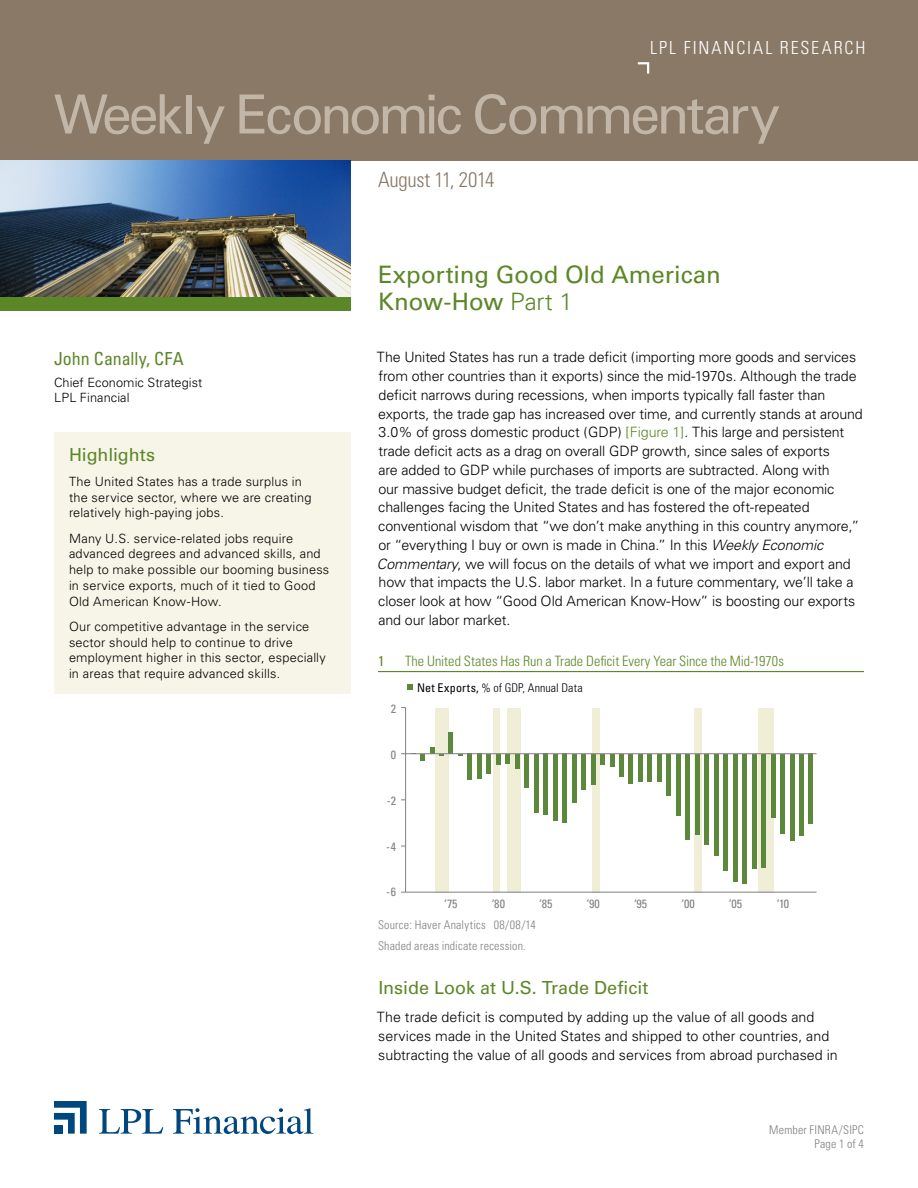
<style>
.page{position:relative;width:918px;height:1188px;background:#fff}
.page>*{position:absolute;margin:0;border:0;box-sizing:border-box;transform-origin:0 0}
.t1{font:54px "Univers";letter-spacing:-.06em;color:#c2b6a8}
.t2{font:24px/27px "Univers";color:#5c8727}
.t3{font:300 condensed 21px "Univers";letter-spacing:-.015em;color:#8a7967}
.t4{font:18px "Univers";color:#5c8727}
.t5{font:300 condensed 18px "Univers";letter-spacing:.11em;color:#fff}
.t6{font:condensed 18px "Univers";color:#5c8727}
.t7{font:300 14.25px/18.8px "Univers";letter-spacing:-.005em;color:#000}
.t8{font:300 condensed 14.25px "Univers";color:#5c8727}
.t9{font:condensed 14.25px "Univers";color:#5c8727}
.t10{font:300 12.75px/15.8px "Univers";letter-spacing:.015em;color:#000}
.t11{font:300 condensed 12px/14.2px "Univers";letter-spacing:.015em;color:#807f83;text-align:right}
.t12{font:condensed 12px "Univers";letter-spacing:.005em;color:#807f83}
.t13{font:300 condensed 12px "Univers";letter-spacing:.01em;color:#000}
.s1{font-weight:300}
.s2{color:#5c8727}
.s3{font-style:italic}
.s4{font-weight:400}
</style>
<div class="page">
<svg style="left:99px;top:1109px;width:64px;height:25px"></svg>
<svg style="left:173px;top:1108px;width:140px;height:26px"></svg>
<svg style="left:54px;top:1101px;width:33px;height:33px"></svg>
<div style="left:54px;top:1125px;width:9px;height:9px;background:#00467f"></div>
<div style="left:0;top:0;width:918px;height:160px;background:#8a7967"></div>
<img style="left:0;top:160px;width:351px;height:137px">
<div style="left:0;top:297px;width:351px;height:13px;background:#5c8727"></div>
<svg style="left:637px;top:62px;width:13px;height:12px"></svg>
<div style="left:54px;top:432px;width:297px;height:261px;background:#f7f5e8"></div>
<hr style="left:378px;top:671px;width:486px;height:1px;background:#5c8727">
<svg style="left:407px;top:685px;width:6px;height:5px"></svg>
<div style="left:758px;top:708px;width:15px;height:184px;background:#f1eed7"></div>
<div style="left:694px;top:708px;width:8px;height:184px;background:#f1eed7"></div>
<div style="left:592px;top:708px;width:8px;height:184px;background:#f1eed7"></div>
<div style="left:508px;top:708px;width:13px;height:184px;background:#f1eed7"></div>
<div style="left:493px;top:708px;width:7px;height:184px;background:#f1eed7"></div>
<div style="left:435px;top:708px;width:14px;height:184px;background:#f1eed7"></div>
<svg style="left:401px;top:748px;width:43px;height:13px"></svg>
<hr style="left:449px;top:733px;width:4px;height:21px;background:#5c883c">
<hr style="left:468px;top:754px;width:4px;height:26px;background:#5c883c">
<div style="left:477px;top:754px;width:5px;height:25px;background:#5c883c"></div>
<hr style="left:487px;top:754px;width:4px;height:20px;background:#5c883c">
<div style="left:496px;top:754px;width:5px;height:11px;background:#5c883c"></div>
<svg style="left:506px;top:754px;width:4px;height:9px"></svg>
<div style="left:515px;top:754px;width:5px;height:14px;background:#5c883c"></div>
<div style="left:524px;top:754px;width:5px;height:34px;background:#5c883c"></div>
<div style="left:534px;top:754px;width:5px;height:59px;background:#5c883c"></div>
<div style="left:543px;top:754px;width:5px;height:61px;background:#5c883c"></div>
<hr style="left:553px;top:754px;width:4px;height:66px;background:#5c883c">
<div style="left:562px;top:754px;width:5px;height:69px;background:#5c883c"></div>
<hr style="left:572px;top:754px;width:4px;height:48px;background:#5c883c">
<div style="left:581px;top:754px;width:5px;height:35px;background:#5c883c"></div>
<hr style="left:591px;top:754px;width:4px;height:30px;background:#5c883c">
<div style="left:600px;top:754px;width:5px;height:11px;background:#5c883c"></div>
<hr style="left:610px;top:754px;width:4px;height:12px;background:#5c883c">
<div style="left:619px;top:754px;width:5px;height:22px;background:#5c883c"></div>
<hr style="left:629px;top:754px;width:4px;height:30px;background:#5c883c">
<div style="left:638px;top:754px;width:5px;height:27px;background:#5c883c"></div>
<hr style="left:648px;top:754px;width:4px;height:27px;background:#5c883c">
<div style="left:657px;top:754px;width:5px;height:27px;background:#5c883c"></div>
<hr style="left:667px;top:754px;width:4px;height:42px;background:#5c883c">
<div style="left:676px;top:754px;width:5px;height:62px;background:#5c883c"></div>
<hr style="left:686px;top:754px;width:4px;height:85px;background:#5c883c">
<div style="left:695px;top:754px;width:5px;height:80px;background:#5c883c"></div>
<div style="left:704px;top:754px;width:5px;height:90px;background:#5c883c"></div>
<div style="left:714px;top:754px;width:5px;height:101px;background:#5c883c"></div>
<div style="left:723px;top:754px;width:5px;height:116px;background:#5c883c"></div>
<hr style="left:733px;top:754px;width:4px;height:128px;background:#5c883c">
<div style="left:742px;top:754px;width:5px;height:129px;background:#5c883c"></div>
<hr style="left:752px;top:754px;width:4px;height:115px;background:#5c883c">
<div style="left:761px;top:754px;width:5px;height:113px;background:#5c883c"></div>
<hr style="left:771px;top:754px;width:4px;height:63px;background:#5c883c">
<div style="left:780px;top:754px;width:5px;height:80px;background:#5c883c"></div>
<hr style="left:790px;top:754px;width:4px;height:87px;background:#5c883c">
<div style="left:799px;top:754px;width:5px;height:81px;background:#5c883c"></div>
<hr style="left:809px;top:754px;width:4px;height:70px;background:#5c883c">
<hr style="left:406px;top:753px;width:411px;height:1px;background:#807f83">
<hr style="left:405px;top:708px;width:1px;height:184px;background:#807f83">
<hr style="left:406px;top:892px;width:411px;height:1px;background:#807f83">
<p class="t5" style="left:650px;top:37px;width:217px">LPL FINANCIAL RESEARCH</p>
<h1 class="t1" style="left:54px;top:82px;width:728px">Weekly Economic Commentary</h1>
<h3 class="t3" style="left:378px;top:167px;width:118px">August 11, 2014</h3>
<p class="t6" style="left:54px;top:348px;width:131px">John Canally, CFA</p>
<p class="t10" style="left:54px;top:375px;width:150px;line-height:15px">Chief Economic Strategist<br>LPL Financial</p>
<p class="t4" style="left:69px;top:443px;width:88px">Highlights</p>
<p class="t10" style="left:69px;top:474px;width:244px">The United States has a trade surplus in the service sector, where we are creating relatively high-paying jobs.</p>
<p class="t10" style="left:69px;top:530px;width:262px">Many U.S. service-related jobs require advanced degrees and advanced skills, and help to make possible our booming business in service exports, much of it tied to Good Old American Know-How.</p>
<p class="t10" style="left:69px;top:618px;width:258px">Our competitive advantage in the service sector should help to continue to drive employment higher in this sector, especially in areas that require advanced skills.</p>
<h2 class="t2" style="left:378px;top:262px;width:344px">Exporting Good Old American<br>Know-How <span class="s1">Part 1</span></h2>
<p class="t7" style="left:377px;top:348px;width:487px">The United States has run a trade deficit (importing more goods and services from other countries than it exports) since the mid-1970s. Although the trade deficit narrows during recessions, when imports typically fall faster than exports, the trade gap has increased over time, and currently stands at around 3.0% of gross domestic product (GDP) <span class="s2">[Figure 1]</span>. This large and persistent trade deficit acts as a drag on overall GDP growth, since sales of exports<br>are added to GDP while purchases of imports are subtracted. Along with<br>our massive budget deficit, the trade deficit is one of the major economic challenges facing the United States and has fostered the oft-repeated conventional wisdom that “we don’t make anything in this country anymore,” or “everything I buy or own is made in China.” In this <span class="s3">Weekly Economic Commentary</span>, we will focus on the details of what we import and export and how that impacts the U.S. labor market. In a future commentary, we’ll take a closer look at how “Good Old American Know-How” is boosting our exports and our labor market.</p>
<p class="t9" style="left:378px;top:652px;width:8px">1</p>
<p class="t8" style="left:405px;top:652px;width:380px">The United States Has Run a Trade Deficit Every Year Since the Mid-1970s</p>
<p class="t12" style="left:391px;top:701px;width:7px">2</p>
<p class="t12" style="left:391px;top:747px;width:7px">0</p>
<p class="t12" style="left:387px;top:793px;width:11px">-2</p>
<p class="t12" style="left:386px;top:839px;width:11px">-4</p>
<p class="t12" style="left:386px;top:884px;width:11px">-6</p>
<p class="t13" style="left:417px;top:680px;width:167px"><span class="s4">Net Exports,</span> % of GDP, Annual Data</p>
<p class="t12" style="left:444px;top:896px;width:15px">‘75</p>
<p class="t12" style="left:492px;top:896px;width:15px">‘80</p>
<p class="t12" style="left:539px;top:896px;width:15px">‘85</p>
<p class="t12" style="left:587px;top:896px;width:15px">‘90</p>
<p class="t12" style="left:634px;top:896px;width:15px">‘95</p>
<p class="t12" style="left:681px;top:896px;width:15px">‘00</p>
<p class="t12" style="left:729px;top:896px;width:15px">‘05</p>
<p class="t12" style="left:777px;top:896px;width:14px">‘10</p>
<p class="t11" style="left:378px;top:914px;width:159px;line-height:21.8px;text-align:left">Source: Haver Analytics 08/08/14<br>Shaded areas indicate recession.</p>
<p class="t4" style="left:378px;top:977px;width:272px">Inside Look at U.S. Trade Deficit</p>
<p class="t7" style="left:377px;top:1008px;width:462px">The trade deficit is computed by adding up the value of all goods and services made in the United States and shipped to other countries, and subtracting the value of all goods and services from abroad purchased in</p>
<p class="t11" style="left:769px;top:1122px;width:96px">Member FINRA/SIPC<br>Page 1 of 4</p>
</div>
